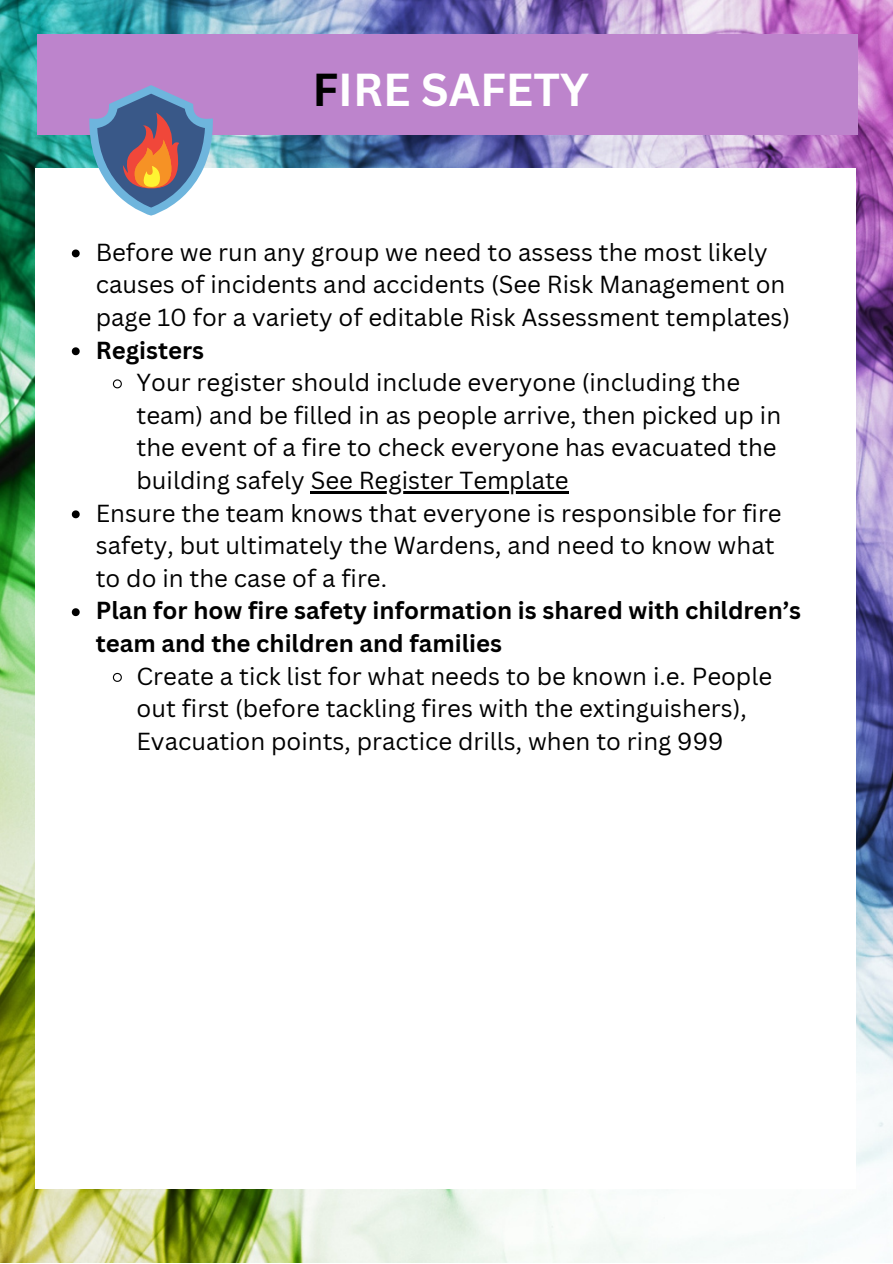
<style>
.page{position:relative;width:893px;height:1264px;background:#fff}
.page>*{position:absolute;margin:0;border:0;box-sizing:border-box;transform-origin:0 0}
.t1{font:700 45px "Canva Sans";color:#fff}
.t2{font:24px/32.5px "Canva Sans";color:#000}
.t3{font:700 24px/32.5px "Canva Sans";color:#000}
.s1{color:#000}
</style>
<div class="page">
<img style="left:0;top:0;width:892px;height:1262px">
<div style="left:37px;top:34px;width:820px;height:101px;background:#bd84cc"></div>
<div style="left:36px;top:168px;width:819px;height:1021px;background:#fff"></div>
<svg style="left:72px;top:249px;width:8px;height:8px"></svg>
<svg style="left:72px;top:347px;width:8px;height:8px"></svg>
<svg style="left:112px;top:379px;width:10px;height:10px"></svg>
<hr style="left:310px;top:491px;width:258px;height:2px;background:#000">
<svg style="left:72px;top:510px;width:8px;height:8px"></svg>
<svg style="left:72px;top:608px;width:8px;height:8px"></svg>
<svg style="left:112px;top:672px;width:10px;height:10px"></svg>
<svg style="left:89px;top:85px;width:124px;height:130px"></svg>
<h1 class="t1" style="left:312px;top:58px;width:278px"><span class="s1">F</span>IRE SAFETY</h1>
<p class="t2" style="left:96px;top:235px;width:696px">Before we run any group we need to assess the most likely causes of incidents and accidents (See Risk Management on page 10 for a variety of editable Risk Assessment templates)</p>
<p class="t3" style="left:96px;top:333px;width:110px">Registers</p>
<p class="t2" style="left:136px;top:365px;width:605px">Your register should include everyone (including the</p>
<p class="t2" style="left:136px;top:398px;width:646px">team) and be filled in as people arrive, then picked up in</p>
<p class="t2" style="left:136px;top:431px;width:641px">the event of a fire to check everyone has evacuated the</p>
<p class="t2" style="left:136px;top:463px;width:433px">building safely See Register Template</p>
<p class="t2" style="left:96px;top:496px;width:687px">Ensure the team knows that everyone is responsible for fire</p>
<p class="t2" style="left:96px;top:528px;width:680px">safety, but ultimately the Wardens, and need to know what</p>
<p class="t2" style="left:96px;top:561px;width:293px">to do in the case of a fire.</p>
<p class="t3" style="left:96px;top:594px;width:707px">Plan for how fire safety information is shared with children’s team and the children and families</p>
<p class="t2" style="left:136px;top:659px;width:637px">Create a tick list for what needs to be known i.e. People out first (before tackling fires with the extinguishers),<br>Evacuation points, practice drills, when to ring 999</p>
</div>
